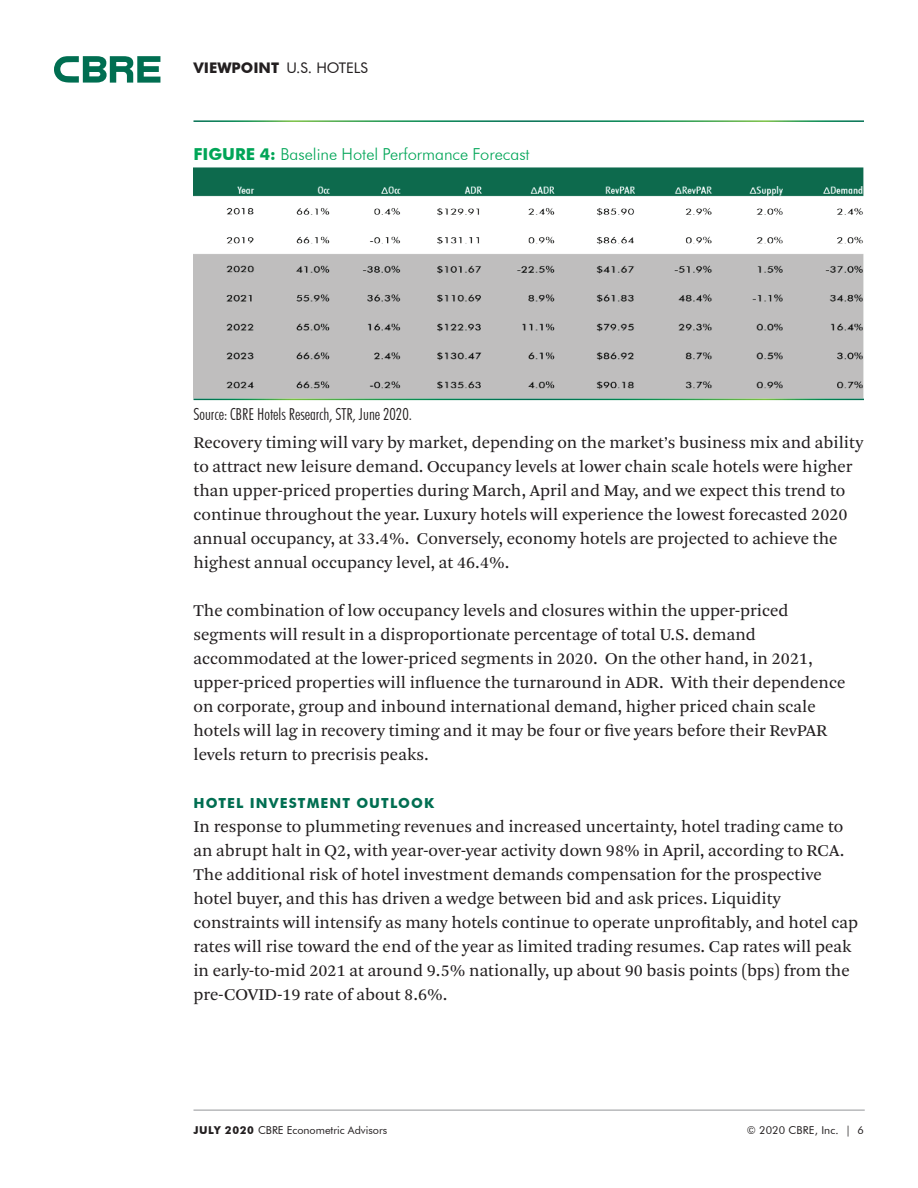
<style>
.page{position:relative;width:918px;height:1188px;background:#fff}
.page>*{position:absolute;margin:0;border:0;box-sizing:border-box;transform-origin:0 0}
.t1{font:17.25px/24px "Arnhem Pro Blond";color:#231f20}
.t2{font:300 16.5px "Futura BT";color:#00a557}
.t3{font:300 condensed 16.5px "Futura BT";color:#231f20}
.t4{font:14.7px "Futura BT";color:#231f20}
.t5{font:700 13.8px "Futura BT";letter-spacing:.08em;color:#006e51}
.t6{font:10.8px "Futura BT";color:#231f20}
.s1{font-weight:700}
</style>
<div class="page">
<svg style="left:54px;top:56px;width:106px;height:27px"></svg>
<hr style="left:194px;top:1110px;width:671px;height:1px;background:#939598">
<img style="left:194px;top:168px;width:670px;height:231px">
<p class="t4" style="left:193px;top:59px;width:176px"><span class="s1">VIEWPOINT</span> U.S. HOTELS</p>
<p class="t2" style="left:194px;top:144px;width:338px"><span class="s1">FIGURE 4:</span> Baseline Hotel Performance Forecast</p>
<p class="t3" style="left:194px;top:404px;width:220px">Source: CBRE Hotels Research, STR, June 2020.</p>
<p class="t1" style="left:194px;top:431px;width:671px">Recovery timing will vary by market, depending on the market’s business mix and ability to attract new leisure demand. Occupancy levels at lower chain scale hotels were higher than upper-priced properties during March, April and May, and we expect this trend to continue throughout the year. Luxury hotels will experience the lowest forecasted 2020 annual occupancy, at 33.4%. Conversely, economy hotels are projected to achieve the highest annual occupancy level, at 46.4%.</p>
<p class="t1" style="left:194px;top:599px;width:654px">The combination of low occupancy levels and closures within the upper-priced segments will result in a disproportionate percentage of total U.S. demand accommodated at the lower-priced segments in 2020. On the other hand, in 2021, upper-priced properties will influence the turnaround in ADR. With their dependence on corporate, group and inbound international demand, higher priced chain scale hotels will lag in recovery timing and it may be four or five years before their RevPAR levels return to precrisis peaks.</p>
<p class="t5" style="left:194px;top:795px;width:242px">HOTEL INVESTMENT OUTLOOK</p>
<p class="t1" style="left:194px;top:815px;width:666px">In response to plummeting revenues and increased uncertainty, hotel trading came to an abrupt halt in Q2, with year-over-year activity down 98% in April, according to RCA.<br>The additional risk of hotel investment demands compensation for the prospective hotel buyer, and this has driven a wedge between bid and ask prices. Liquidity constraints will intensify as many hotels continue to operate unprofitably, and hotel cap rates will rise toward the end of the year as limited trading resumes. Cap rates will peak in early-to-mid 2021 at around 9.5% nationally, up about 90 basis points (bps) from the pre-COVID-19 rate of about 8.6%.</p>
<p class="t6" style="left:194px;top:1123px;width:195px"><span class="s1">JULY 2020</span> CBRE Econometric Advisors</p>
<p class="t6" style="left:747px;top:1123px;width:119px">© 2020 CBRE, Inc. | 6</p>
</div>
